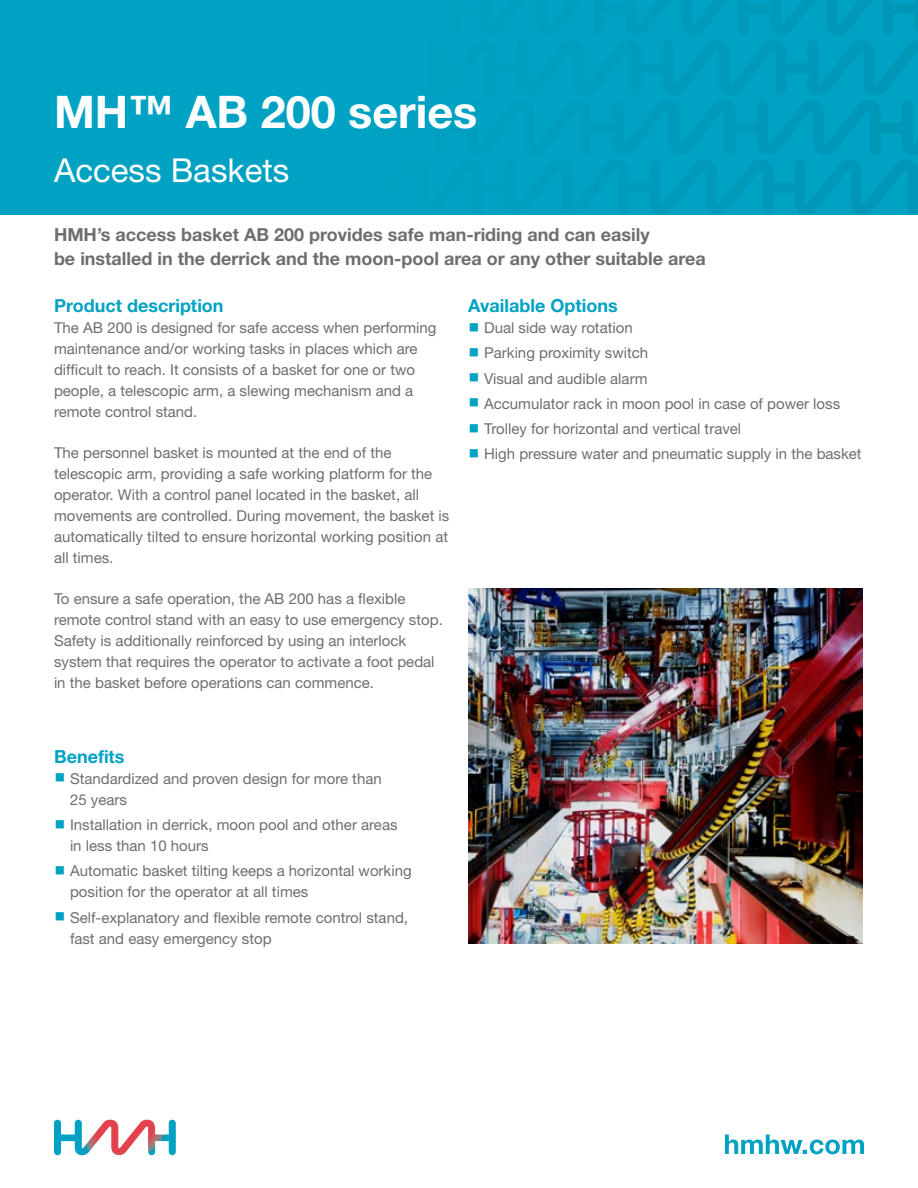
<style>
.page{position:relative;width:918px;height:1188px;background:#fff}
.page>*{position:absolute;margin:0;border:0;box-sizing:border-box;transform-origin:0 0}
.Heading_1{font:700 45px "Helvetica Neue LT Pro";color:#fff}
.Heading_2{font:33px "Helvetica Neue LT Pro";color:#fff}
.Ingress{font:700 18px/24px "Helvetica Neue LT Pro";color:#6d6e71}
.Subheading{font:700 18px "Helvetica Neue LT Pro";color:#00a2c3}
.t1{font:15px/21px "Helvetica Neue LT Pro";color:#6d6e71}
.s1{color:#00a2c3}
</style>
<div class="page">
<div style="left:0;top:0;width:918px;height:215px;background:#00a2c3"></div>
<svg style="left:852px;top:0;width:66px;height:35px"></svg>
<svg style="left:839px;top:41px;width:79px;height:54px"></svg>
<svg style="left:820px;top:101px;width:98px;height:54px"></svg>
<svg style="left:805px;top:160px;width:113px;height:54px"></svg>
<svg style="left:725px;top:1135px;width:139px;height:19px"></svg>
<img style="left:468px;top:589px;width:394px;height:354px">
<svg style="left:54px;top:1120px;width:122px;height:35px"></svg>
<p class="Heading_1" style="left:54px;top:85px;width:425px">MH™ AB 200 series</p>
<p class="Heading_2" style="left:54px;top:149px;width:237px">Access Baskets</p>
<p class="Ingress" style="left:54px;top:222px;width:653px">HMH’s access basket AB 200 provides safe man-riding and can easily<br>be installed in the derrick and the moon-pool area or any other suitable area</p>
<p class="Subheading" style="left:54px;top:295px;width:171px">Product description</p>
<p class="t1" style="left:54px;top:317px;width:384px">The AB 200 is designed for safe access when performing maintenance and/or working tasks in places which are difficult to reach. It consists of a basket for one or two people, a telescopic arm, a slewing mechanism and a remote control stand.</p>
<p class="t1" style="left:54px;top:442px;width:397px">The personnel basket is mounted at the end of the telescopic arm, providing a safe working platform for the operator. With a control panel located in the basket, all movements are controlled. During movement, the basket is automatically tilted to ensure horizontal working position at all times.</p>
<p class="t1" style="left:54px;top:588px;width:390px">To ensure a safe operation, the AB 200 has a flexible remote control stand with an easy to use emergency stop.<br>Safety is additionally reinforced by using an interlock system that requires the operator to activate a foot pedal in the basket before operations can commence.</p>
<p class="Subheading" style="left:468px;top:295px;width:151px">Available Options</p>
<p class="t1" style="left:468px;top:317px;width:166px"><span class="s1">○</span> Dual side way rotation</p>
<p class="t1" style="left:468px;top:342px;width:182px"><span class="s1">○</span> Parking proximity switch</p>
<p class="t1" style="left:468px;top:368px;width:181px"><span class="s1">○</span> Visual and audible alarm</p>
<p class="t1" style="left:468px;top:393px;width:374px"><span class="s1">○</span> Accumulator rack in moon pool in case of power loss</p>
<p class="t1" style="left:468px;top:418px;width:275px"><span class="s1">○</span> Trolley for horizontal and vertical travel</p>
<p class="t1" style="left:468px;top:443px;width:395px"><span class="s1">○</span> High pressure water and pneumatic supply in the basket</p>
<p class="Subheading" style="left:54px;top:745px;width:72px">Benefits</p>
<p class="t1" style="left:70px;top:768px;width:313px;text-indent:-16px"><span class="s1">○</span> Standardized and proven design for more than<br>25 years</p>
<p class="t1" style="left:70px;top:814px;width:329px;text-indent:-16px"><span class="s1">○</span> Installation in derrick, moon pool and other areas in less than 10 hours</p>
<p class="t1" style="left:70px;top:860px;width:343px;text-indent:-16px"><span class="s1">○</span> Automatic basket tilting keeps a horizontal working position for the operator at all times</p>
<p class="t1" style="left:70px;top:906px;width:340px;text-indent:-16px"><span class="s1">○</span> Self-explanatory and flexible remote control stand, fast and easy emergency stop</p>
</div>
